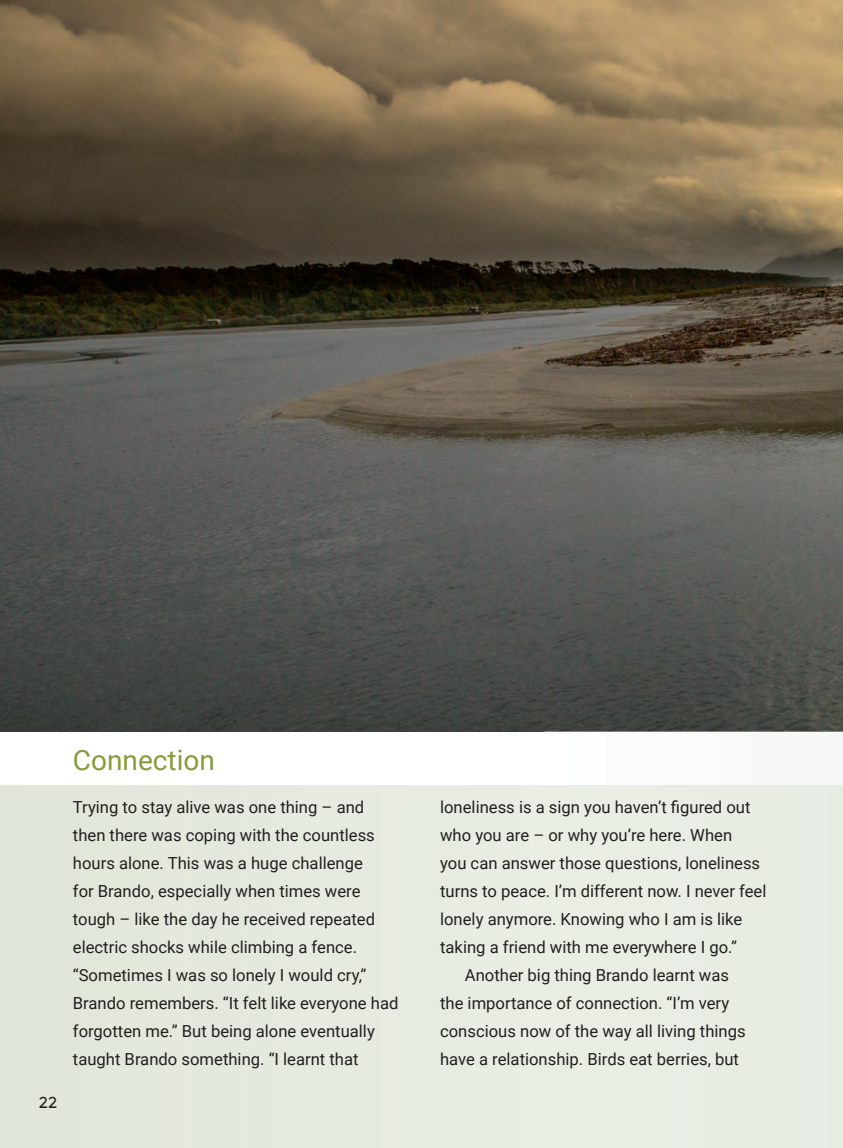
<style>
.page{position:relative;width:843px;height:1148px;background:#fff}
.page>*{position:absolute;margin:0;border:0;box-sizing:border-box;transform-origin:0 0}
.t1{font:28px "Roboto";color:#869c37}
.t2{font:16.62px/28px "Roboto";color:#231f20}
.t3{font:15.75px "Aronui";color:#231f20}
</style>
<div class="page">
<img style="left:0;top:0;width:842px;height:731px">
<div style="left:0;top:785px;width:531px;height:362px;background:#e4e9df"></div>
<svg style="left:544px;top:731px;width:298px;height:416px;background:#eaeee6"></svg>
<p class="t3" style="left:39px;top:1096px;width:20px">22</p>
<h1 class="t1" style="left:73px;top:744px;width:143px">Connection</h1>
<p class="t2" style="left:73px;top:793px;width:327px">Trying to stay alive was one thing – and then there was coping with the countless hours alone. This was a huge challenge<br>for Brando, especially when times were tough – like the day he received repeated electric shocks while climbing a fence. “Sometimes I was so lonely I would cry,” Brando remembers. “It felt like everyone had forgotten me.” But being alone eventually taught Brando something. “I learnt that</p>
<p class="t2" style="left:440px;top:793px;width:312px">loneliness is a sign you haven’t figured out</p>
<p class="t2" style="left:440px;top:821px;width:293px">who you are – or why you’re here. When</p>
<p class="t2" style="left:440px;top:849px;width:321px">you can answer those questions, loneliness</p>
<p class="t2" style="left:440px;top:877px;width:327px">turns to peace. I’m different now. I never feel</p>
<p class="t2" style="left:440px;top:905px;width:303px">lonely anymore. Knowing who I am is like</p>
<p class="t2" style="left:440px;top:933px;width:298px">taking a friend with me everywhere I go.”</p>
<p class="t2" style="left:464px;top:961px;width:265px">Another big thing Brando learnt was</p>
<p class="t2" style="left:440px;top:989px;width:290px">the importance of connection. “I’m very</p>
<p class="t2" style="left:440px;top:1017px;width:307px">conscious now of the way all living things</p>
<p class="t2" style="left:440px;top:1045px;width:300px">have a relationship. Birds eat berries, but</p>
</div>
